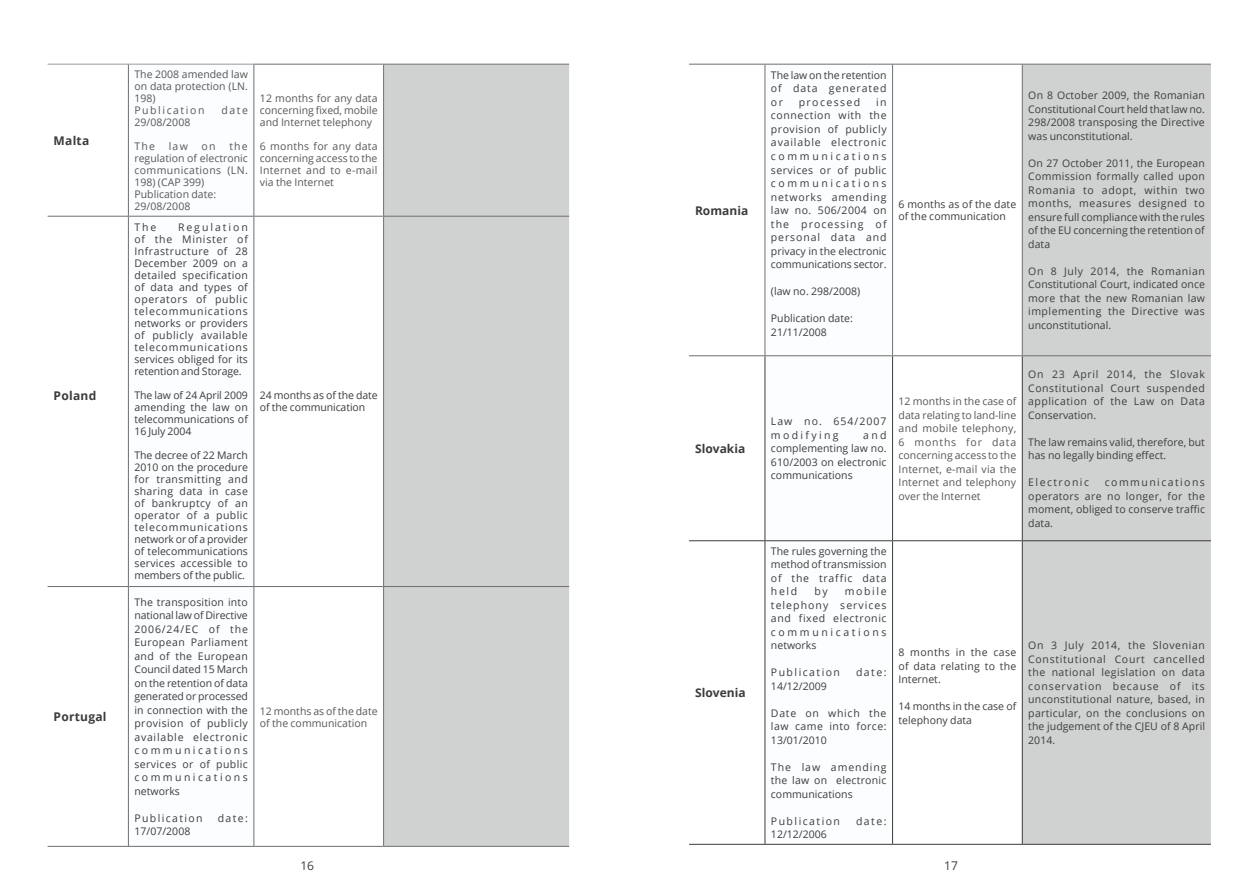
<style>
.page{position:relative;width:1259px;height:893px;background:#fff}
.page>*{position:absolute;margin:0;border:0;box-sizing:border-box;transform-origin:0 0}
.t1{font:700 12px "Open Sans";color:#3c3c3b}
.t2{font:700 12px "Open Sans";letter-spacing:.02em;color:#3c3c3b}
.t3{font:12px "Open Sans";color:#3e3d40}
.t4{font:10.5px/13.5px "Open Sans";letter-spacing:.005em;color:#3c3c3b;text-align:justify}
.t5{font:10.5px/12px "Open Sans";color:#575756}
.t6{font:10.5px/13.5px "Open Sans";letter-spacing:.16em;color:#3c3c3b}
.t7{font:10.5px "Open Sans";letter-spacing:.14em;color:#3c3c3b}
.t8{font:10.5px "Open Sans";letter-spacing:.135em;color:#3c3c3b}
.t9{font:10.5px "Open Sans";letter-spacing:.13em;color:#3c3c3b}
</style>
<div class="page">
<svg style="left:254px;top:65px;width:129px;height:781px"></svg>
<div style="left:384px;top:65px;width:185px;height:781px;background:#d0d2d2"></div>
<hr style="left:48px;top:846px;width:80px;height:1px;background:#706f6f">
<hr style="left:254px;top:846px;width:129px;height:1px;background:#706f6f">
<hr style="left:383px;top:846px;width:186px;height:1px;background:#706f6f">
<hr style="left:128px;top:217px;width:1px;height:369px;background:#706f6f">
<hr style="left:253px;top:217px;width:1px;height:369px;background:#706f6f">
<hr style="left:383px;top:217px;width:1px;height:369px;background:#706f6f">
<hr style="left:48px;top:586px;width:80px;height:1px;background:#706f6f">
<hr style="left:254px;top:586px;width:129px;height:1px;background:#706f6f">
<hr style="left:383px;top:586px;width:186px;height:1px;background:#706f6f">
<hr style="left:383px;top:587px;width:1px;height:259px;background:#706f6f">
<hr style="left:128px;top:586px;width:126px;height:1px;background:#706f6f">
<hr style="left:128px;top:587px;width:1px;height:259px;background:#706f6f">
<hr style="left:253px;top:587px;width:1px;height:259px;background:#706f6f">
<hr style="left:128px;top:846px;width:126px;height:1px;background:#706f6f">
<hr style="left:48px;top:64px;width:80px;height:1px;background:#9b9a9a">
<hr style="left:128px;top:64px;width:125px;height:1px;background:#9b9a9a">
<hr style="left:128px;top:65px;width:1px;height:151px;background:#706f6f">
<hr style="left:253px;top:64px;width:130px;height:1px;background:#706f6f">
<hr style="left:253px;top:65px;width:1px;height:151px;background:#706f6f">
<hr style="left:383px;top:65px;width:1px;height:151px;background:#706f6f">
<hr style="left:383px;top:64px;width:186px;height:1px;background:#706f6f">
<hr style="left:48px;top:216px;width:80px;height:1px;background:#706f6f">
<hr style="left:128px;top:216px;width:126px;height:1px;background:#706f6f">
<hr style="left:254px;top:216px;width:129px;height:1px;background:#706f6f">
<hr style="left:383px;top:216px;width:186px;height:1px;background:#706f6f">
<svg style="left:765px;top:65px;width:127px;height:779px"></svg>
<svg style="left:893px;top:65px;width:129px;height:779px"></svg>
<div style="left:1023px;top:65px;width:188px;height:779px;background:#d0d2d2"></div>
<hr style="left:689px;top:64px;width:75px;height:1px;background:#706f6f">
<hr style="left:893px;top:64px;width:129px;height:1px;background:#706f6f">
<hr style="left:1022px;top:64px;width:189px;height:1px;background:#706f6f">
<hr style="left:764px;top:65px;width:1px;height:290px;background:#706f6f">
<hr style="left:892px;top:65px;width:1px;height:290px;background:#706f6f">
<hr style="left:1022px;top:65px;width:1px;height:290px;background:#706f6f">
<hr style="left:764px;top:64px;width:129px;height:1px;background:#706f6f">
<hr style="left:764px;top:356px;width:1px;height:184px;background:#3c3c3b">
<hr style="left:892px;top:356px;width:1px;height:184px;background:#3c3c3b">
<hr style="left:1022px;top:356px;width:1px;height:184px;background:#3c3c3b">
<hr style="left:689px;top:540px;width:76px;height:1px;background:#3c3c3b">
<hr style="left:765px;top:540px;width:127px;height:1px;background:#3c3c3b">
<hr style="left:764px;top:541px;width:1px;height:303px;background:#3c3c3b">
<hr style="left:892px;top:540px;width:130px;height:1px;background:#3c3c3b">
<hr style="left:892px;top:541px;width:1px;height:303px;background:#3c3c3b">
<hr style="left:1022px;top:540px;width:189px;height:1px;background:#3c3c3b">
<hr style="left:1022px;top:541px;width:1px;height:303px;background:#3c3c3b">
<hr style="left:689px;top:844px;width:76px;height:1px;background:#3c3c3b">
<hr style="left:765px;top:844px;width:127px;height:1px;background:#3c3c3b">
<hr style="left:892px;top:844px;width:130px;height:1px;background:#3c3c3b">
<hr style="left:1022px;top:844px;width:189px;height:1px;background:#3c3c3b">
<hr style="left:689px;top:355px;width:76px;height:1px;background:#706f6f">
<hr style="left:765px;top:355px;width:127px;height:1px;background:#706f6f">
<hr style="left:892px;top:355px;width:130px;height:1px;background:#706f6f">
<hr style="left:1022px;top:355px;width:189px;height:1px;background:#706f6f">
<p class="t1" style="left:54px;top:132px;width:37px">Malta</p>
<p class="t1" style="left:54px;top:387px;width:44px">Poland</p>
<p class="t2" style="left:54px;top:708px;width:55px">Portugal</p>
<p class="t5" style="left:134px;top:68px;width:115px">The 2008 amended law on data protection (LN.<br>198)<br>Publication</p>
<p class="t5" style="left:221px;top:104px;width:28px">date</p>
<p class="t5" style="left:134px;top:116px;width:57px">29/08/2008</p>
<p class="t5" style="left:134px;top:140px;width:22px">The</p>
<p class="t5" style="left:169px;top:140px;width:21px">law</p>
<p class="t5" style="left:202px;top:140px;width:16px">on</p>
<p class="t5" style="left:134px;top:140px;width:115px;text-indent:95px">the regulation of electronic communications (LN.<br>198) (CAP 399)<br>Publication date:<br>29/08/2008</p>
<p class="t4" style="left:134px;top:221px;width:24px">The</p>
<p class="t4" style="left:134px;top:221px;width:115px;line-height:12px;text-indent:44px">Regulation of the Minister of Infrastructure of 28<br>December 2009 on a detailed specification of data and types of operators of public telecommunications networks or providers of publicly available telecommunications services obliged for its retention and Storage.</p>
<p class="t4" style="left:134px;top:389px;width:115px;line-height:12px">The law of 24 April 2009 amending the law on telecommunications of 16 July 2004</p>
<p class="t4" style="left:134px;top:449px;width:115px;line-height:12px">The decree of 22 March 2010 on the procedure for transmitting and sharing data in case of bankruptcy of an operator of a public telecommunications network or of a provider of telecommunications services accessible to members of the public.</p>
<p class="t4" style="left:134px;top:595px;width:115px">The transposition into national law of Directive 2006/24/EC of the European Parliament and of the European Council dated 15 March on the retention of data generated or processed in connection with the provision of publicly available electronic communications services or of public communications networks</p>
<p class="t9" style="left:134px;top:811px;width:70px">Publication</p>
<p class="t4" style="left:218px;top:811px;width:32px">date:</p>
<p class="t4" style="left:134px;top:824px;width:57px">17/07/2008</p>
<p class="t5" style="left:260px;top:92px;width:119px;text-align:justify">12 months for any data concerning fixed, mobile and Internet telephony</p>
<p class="t5" style="left:260px;top:140px;width:119px;text-align:justify">6 months for any data concerning access to the Internet and to e-mail via the Internet</p>
<p class="t4" style="left:260px;top:389px;width:119px;line-height:12px">24 months as of the date of the communication</p>
<p class="t5" style="left:260px;top:704px;width:119px">12 months as of the date of the communication</p>
<p class="t1" style="left:695px;top:202px;width:55px">Romania</p>
<p class="t4" style="left:771px;top:68px;width:117px">The law on the retention of data generated or</p>
<p class="t8" style="left:798px;top:95px;width:63px">processed</p>
<p class="t4" style="left:771px;top:95px;width:117px;text-indent:105px">in connection with the provision of publicly available electronic communications services or of public communications networks amending law no. 506/2004 on the processing of personal data and privacy in the electronic communications sector.</p>
<p class="t4" style="left:771px;top:284px;width:91px">(law no. 298/2008)</p>
<p class="t4" style="left:771px;top:311px;width:83px">Publication date:<br>21/11/2008</p>
<p class="t4" style="left:898px;top:198px;width:119px;line-height:12px">6 months as of the date of the communication</p>
<p class="t1" style="left:695px;top:440px;width:52px">Slovakia</p>
<p class="t1" style="left:695px;top:684px;width:52px">Slovenia</p>
<p class="t6" style="left:771px;top:414px;width:117px">Law no. 654/2007 modifying</p>
<p class="t4" style="left:771px;top:428px;width:117px;text-indent:92px">and complementing law no.<br>610/2003 on electronic communications</p>
<p class="t5" style="left:898px;top:394px;width:119px;line-height:13.5px;text-align:justify">12 months in the case of data relating to land-line and mobile telephony, 6 months for data concerning access to the Internet, e-mail via the Internet and telephony over the Internet</p>
<p class="t4" style="left:771px;top:544px;width:117px">The rules governing the method of transmission of the traffic data held</p>
<p class="t4" style="left:771px;top:584px;width:117px;text-indent:74px">mobile telephony services and fixed electronic communications networks</p>
<p class="t7" style="left:771px;top:665px;width:71px">Publication</p>
<p class="t4" style="left:856px;top:665px;width:32px">date:</p>
<p class="t4" style="left:771px;top:679px;width:57px">14/12/2009</p>
<p class="t4" style="left:771px;top:706px;width:117px">Date on which the law came into force:<br>13/01/2010</p>
<p class="t4" style="left:771px;top:760px;width:117px">The law amending the law on electronic communications</p>
<p class="t7" style="left:771px;top:814px;width:71px">Publication</p>
<p class="t4" style="left:856px;top:814px;width:32px">date:</p>
<p class="t4" style="left:771px;top:827px;width:57px">12/12/2006</p>
<p class="t4" style="left:814px;top:584px;width:15px">by</p>
<p class="t4" style="left:898px;top:645px;width:119px">8 months in the case of data relating to the Internet.</p>
<p class="t4" style="left:898px;top:699px;width:119px">14 months in the case of telephony data</p>
<p class="t3" style="left:300px;top:858px;width:15px">16</p>
<p class="t3" style="left:944px;top:858px;width:15px">17</p>
<p class="t4" style="left:1028px;top:88px;width:178px">On 8 October 2009, the Romanian Constitutional Court held that law no.<br>298/2008 transposing the Directive was unconstitutional.</p>
<p class="t4" style="left:1028px;top:156px;width:178px">On 27 October 2011, the European Commission formally called upon Romania to adopt, within two months, measures designed to ensure full compliance with the rules of the EU concerning the retention of data</p>
<p class="t4" style="left:1028px;top:264px;width:178px">On 8 July 2014, the Romanian Constitutional Court, indicated once more that the new Romanian law implementing the Directive was unconstitutional.</p>
<p class="t4" style="left:1028px;top:367px;width:178px">On 23 April 2014, the Slovak Constitutional Court suspended application of the Law on Data Conservation.</p>
<p class="t4" style="left:1028px;top:435px;width:178px">The law remains valid, therefore, but has no legally binding effect.</p>
<p class="t8" style="left:1028px;top:475px;width:62px">Electronic</p>
<p class="t4" style="left:1028px;top:475px;width:178px;text-indent:77px">communications operators are no longer, for the moment, obliged to conserve traffic data.</p>
<p class="t4" style="left:1028px;top:638px;width:178px">On 3 July 2014, the Slovenian Constitutional Court cancelled the national legislation on data conservation because of its unconstitutional nature, based, in particular, on the conclusions on the judgement of the CJEU of 8 April 2014.</p>
</div>
